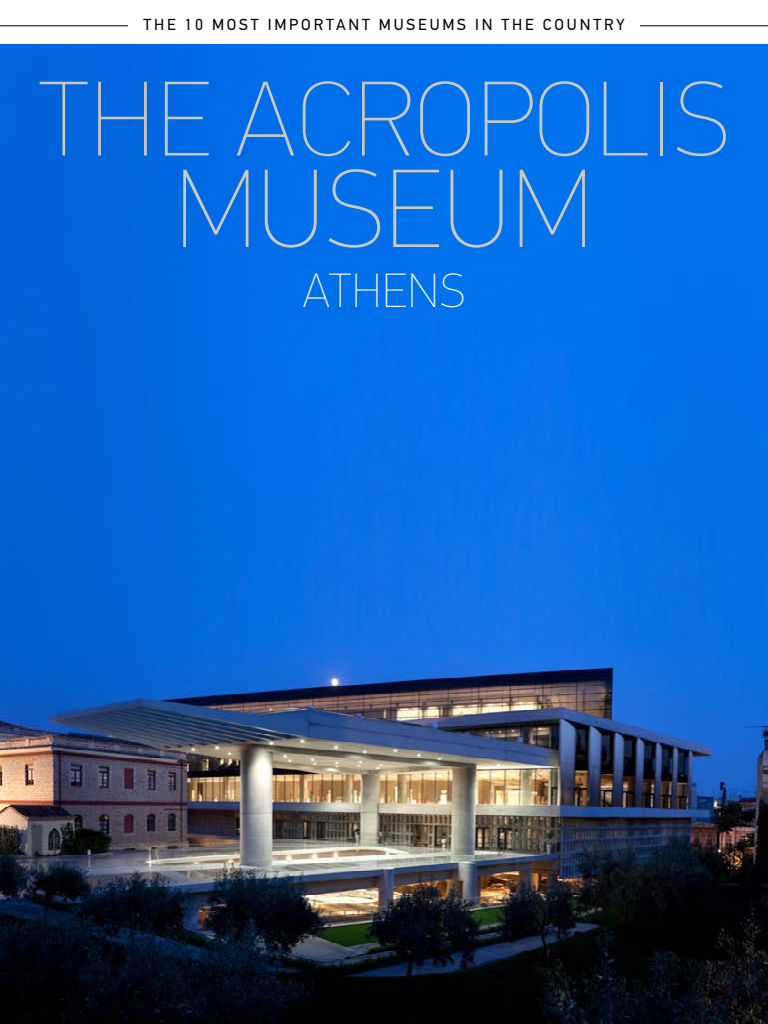
<style>
.page{position:relative;width:768px;height:1024px;background:#fff}
.page>*{position:absolute;margin:0;border:0;box-sizing:border-box;transform-origin:0 0}
.t1{font:100 111px "PF Din Text Pro";letter-spacing:.01em;color:#c8c9c1}
.t2{font:100 106px "PF Din Text Pro";letter-spacing:.01em;color:#c8c9c1}
.t3{font:100 48px "PF Din Text Pro";letter-spacing:.01em;color:#fff}
.t4{font:16px "PF Din Text Pro";letter-spacing:.18em;color:#000}
</style>
<div class="page">
<img style="left:0;top:44px;width:768px;height:980px">
<hr style="left:0;top:25px;width:768px;height:1px;background:#000">
<div style="left:128px;top:18px;width:512px;height:16px;background:#fff"></div>
<p class="t4" style="left:143px;top:15px;width:483px">THE 10 MOST IMPORTANT MUSEUMS IN THE COUNTRY</p>
<h2 class="t2" style="left:38px;top:59px;width:692px">THE ACROPOLIS</h2>
<h1 class="t1" style="left:174px;top:146px;width:420px">MUSEUM</h1>
<h3 class="t3" style="left:302px;top:263px;width:164px">ATHENS</h3>
</div>
